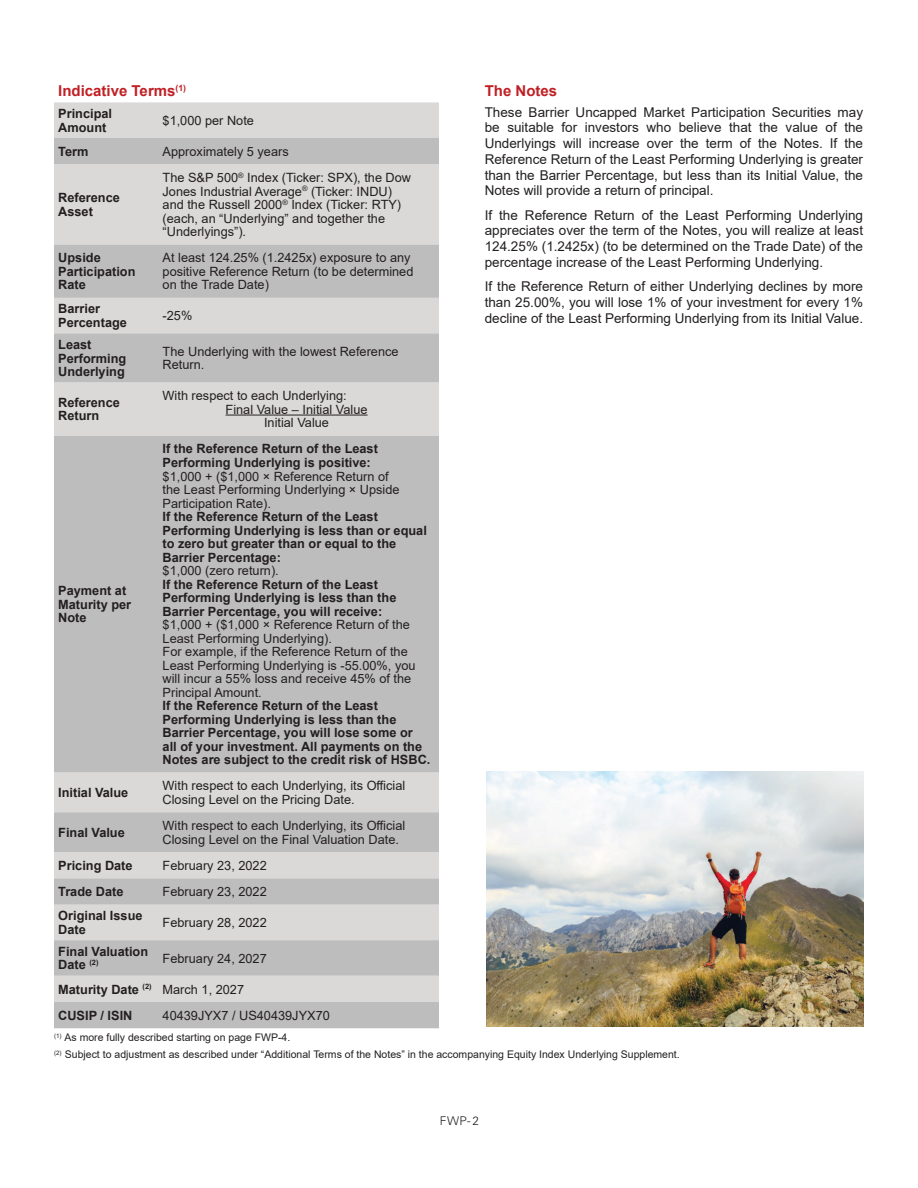
<style>
.page{position:relative;width:918px;height:1188px;background:#fff}
.page>*{position:absolute;margin:0;border:0;box-sizing:border-box;transform-origin:0 0}
.t1{font:700 15px "Arial";color:#c02025}
.t2{font:13.5px/15.8px "Arial";color:#231f20;text-align:justify}
.t3{font:12.75px/13.5px "Arial";color:#231f20}
.t4{font:700 12.75px/13.5px "Arial";color:#231f20}
.t5{font:300 12px "Univers";color:#231f20}
.t6{font:10.5px/17px "Arial";color:#231f20}
.s1{font-weight:400}
</style>
<div class="page">
<div style="left:54px;top:102px;width:385px;height:36px;background:#dad9d8"></div>
<svg style="left:54px;top:138px;width:385px;height:890px;background:#c7c6c6"></svg>
<hr style="left:226px;top:415px;width:142px;height:1px;background:#231f20">
<img style="left:486px;top:772px;width:377px;height:255px">
<p class="t1" style="left:58px;top:81px;width:129px">Indicative Terms<sup>(1)</sup></p>
<p class="t1" style="left:485px;top:81px;width:74px">The Notes</p>
<p class="t4" style="left:58px;top:107px;width:55px">Principal<br>Amount</p>
<p class="t3" style="left:163px;top:114px;width:93px">$1,000 per Note</p>
<p class="t4" style="left:58px;top:145px;width:32px">Term</p>
<p class="t3" style="left:163px;top:144px;width:128px">Approximately 5 years</p>
<p class="t4" style="left:58px;top:191px;width:63px">Reference<br>Asset</p>
<p class="t2" style="left:485px;top:104px;width:380px">These Barrier Uncapped Market Participation Securities may be suitable for investors who believe that the value of the Underlyings will increase over the term of the Notes. If the Reference Return of the Least Performing Underlying is greater than the Barrier Percentage, but less than its Initial Value, the Notes will provide a return of principal.</p>
<p class="t2" style="left:485px;top:207px;width:380px">If the Reference Return of the Least Performing Underlying appreciates over the term of the Notes, you will realize at least 124.25% (1.2425x) (to be determined on the Trade Date) of the percentage increase of the Least Performing Underlying.</p>
<p class="t2" style="left:485px;top:278px;width:380px">If the Reference Return of either Underlying declines by more than 25.00%, you will lose 1% of your investment for every 1% decline of the Least Performing Underlying from its Initial Value.</p>
<p class="t3" style="left:163px;top:171px;width:250px">The S&amp;P 500<sup>®</sup> Index (Ticker: SPX), the Dow Jones Industrial Average<sup>®</sup> (Ticker: INDU) and the Russell 2000<sup>®</sup> Index (Ticker: RTY) (each, an “Underlying” and together the “Underlyings”).</p>
<p class="t4" style="left:58px;top:251px;width:79px">Upside<br>Participation<br>Rate</p>
<p class="t3" style="left:163px;top:251px;width:252px">At least 124.25% (1.2425x) exposure to any positive Reference Return (to be determined on the Trade Date)</p>
<p class="t4" style="left:58px;top:302px;width:70px">Barrier<br>Percentage</p>
<p class="t3" style="left:163px;top:309px;width:31px">-25%</p>
<p class="t4" style="left:58px;top:338px;width:70px">Least<br>Performing<br>Underlying</p>
<p class="t3" style="left:163px;top:344px;width:237px">The Underlying with the lowest Reference<br>Return.</p>
<p class="t4" style="left:58px;top:396px;width:63px">Reference<br>Return</p>
<p class="t3" style="left:163px;top:389px;width:186px">With respect to each Underlying:</p>
<p class="t3" style="left:226px;top:402px;width:143px">Final Value – Initial Value</p>
<p class="t3" style="left:264px;top:416px;width:66px">Initial Value</p>
<p class="t4" style="left:58px;top:584px;width:74px">Payment at<br>Maturity per<br>Note</p>
<p class="t4" style="left:163px;top:442px;width:217px">If the Reference Return of the Least<br>Performing Underlying is positive:</p>
<p class="t3" style="left:163px;top:469px;width:239px">$1,000 + ($1,000 × Reference Return of the Least Performing Underlying × Upside<br>Participation Rate).</p>
<p class="t4" style="left:163px;top:510px;width:266px">If the Reference Return of the Least Performing Underlying is less than or equal to zero but greater than or equal to the Barrier Percentage:</p>
<p class="t3" style="left:163px;top:564px;width:118px">$1,000 (zero return).</p>
<p class="t4" style="left:163px;top:577px;width:235px">If the Reference Return of the Least<br>Performing Underlying is less than the<br>Barrier Percentage, you will receive:</p>
<p class="t3" style="left:163px;top:618px;width:254px">$1,000 + ($1,000 × Reference Return of the Least Performing Underlying).<br>For example, if the Reference Return of the Least Performing Underlying is -55.00%, you will incur a 55% loss and receive 45% of the Principal Amount.</p>
<p class="t4" style="left:163px;top:699px;width:269px">If the Reference Return of the Least Performing Underlying is less than the Barrier Percentage, you will lose some or<br>all of your investment. All payments on the Notes are subject to the credit risk of HSBC.</p>
<p class="t4" style="left:58px;top:786px;width:72px">Initial Value</p>
<p class="t3" style="left:163px;top:779px;width:244px">With respect to each Underlying, its Official<br>Closing Level on the Pricing Date.</p>
<p class="t4" style="left:58px;top:826px;width:68px">Final Value</p>
<p class="t3" style="left:163px;top:819px;width:244px">With respect to each Underlying, its Official<br>Closing Level on the Final Valuation Date.</p>
<p class="t4" style="left:58px;top:859px;width:76px">Pricing Date</p>
<p class="t3" style="left:163px;top:859px;width:106px">February 23, 2022</p>
<p class="t4" style="left:58px;top:885px;width:67px">Trade Date</p>
<p class="t3" style="left:163px;top:885px;width:106px">February 23, 2022</p>
<p class="t4" style="left:58px;top:909px;width:86px">Original Issue<br>Date</p>
<p class="t3" style="left:163px;top:916px;width:106px">February 28, 2022</p>
<p class="t4" style="left:58px;top:945px;width:91px">Final Valuation<br>Date <sup>(2)</sup></p>
<p class="t3" style="left:163px;top:951px;width:106px">February 24, 2027</p>
<p class="t4" style="left:58px;top:976px;width:187px;line-height:26.2px">Maturity Date <sup>(2)</sup> <span class="s1">March 1, 2027<br></span>CUSIP / ISIN</p>
<p class="t3" style="left:163px;top:1008px;width:169px">40439JYX7 / US40439JYX70</p>
<p class="t6" style="left:54px;top:1029px;width:627px"><sup>(1)</sup> As more fully described starting on page FWP-4.<br><sup>(2)</sup> Subject to adjustment as described under “Additional Terms of the Notes” in the accompanying Equity Index Underlying Supplement.</p>
<p class="t5" style="left:440px;top:1114px;width:41px">FWP- 2</p>
</div>
